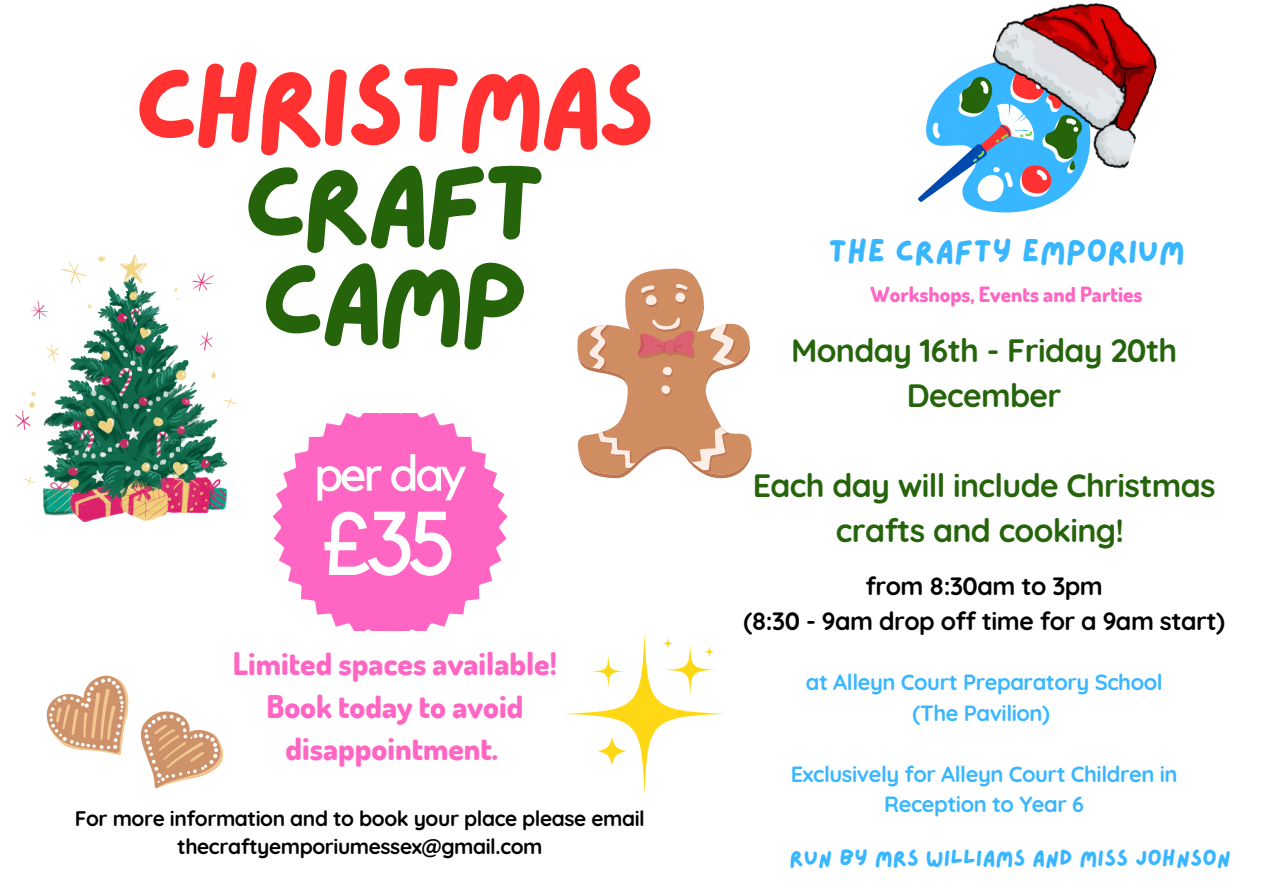
<style>
.page{position:relative;width:1263px;height:894px;background:#fff}
.page>*{position:absolute;margin:0;border:0;box-sizing:border-box;transform-origin:0 0}
.t1{font:111.3px/97.6px "Lazydog";letter-spacing:-.06em;color:#ff3131;text-align:center}
.t2{font:89.1px "Kollektif";color:#fff}
.t3{font:50.1px "Kollektif";letter-spacing:-.06em;color:#fff}
.t4{font:32.7px "Lazydog";color:#38b6ff}
.t5{font:700 32.1px/45px "Quicksand";letter-spacing:-.02em;color:#25640a;text-align:center}
.t6{font:800 31.2px/42.9px "Dosis";color:#ff66c4;text-align:center}
.t7{font:700 24.9px/34.8px "Quicksand";letter-spacing:-.02em;color:#000;text-align:center}
.t8{font:22.5px "Lazydog";color:#38b6ff}
.t9{font:700 21.9px/30.3px "Quicksand";letter-spacing:-.02em;color:#38b6ff;text-align:center}
.t10{font:700 21px/28.2px "Quicksand";letter-spacing:-.02em;color:#000;text-align:center}
.t11{font:800 21px "Dosis";color:#ff66c4}
.s1{color:#25640a}
</style>
<div class="page">
<svg style="left:273px;top:413px;width:235px;height:217px;fill:#ff66c4"></svg>
<svg style="left:918px;top:70px;width:166px;height:143px"></svg>
<img style="left:16px;top:254px;width:220px;height:267px">
<svg style="left:577px;top:268px;width:175px;height:210px"></svg>
<img style="left:972px;top:3px;width:185px;height:168px">
<svg style="left:140px;top:711px;width:84px;height:77px"></svg>
<svg style="left:46px;top:675px;width:83px;height:80px"></svg>
<svg style="left:564px;top:633px;width:161px;height:161px"></svg>
<svg style="left:590px;top:653px;width:36px;height:36px"></svg>
<svg style="left:664px;top:643px;width:52px;height:53px"></svg>
<svg style="left:702px;top:644px;width:14px;height:14px"></svg>
<svg style="left:661px;top:636px;width:14px;height:14px"></svg>
<h5 class="t1" style="left:134px;top:61px;width:524px">CHRISTMAS<br><span class="s1">CRAFT<br>CAMP</span></h5>
<p class="t3" style="left:315px;top:450px;width:154px">per day</p>
<h1 class="t2" style="left:323px;top:502px;width:135px">£35</h1>
<p class="t6" style="left:233px;top:640px;width:325px">Limited spaces available!<br>Book today to avoid disappointment.</p>
<h3 class="t10" style="left:75px;top:803px;width:572px">For more information and to book your place please email thecraftyemporiumessex@gmail.com</h3>
<h2 class="t4" style="left:828px;top:235px;width:358px">THE CRAFTY EMPORIUM</h2>
<h6 class="t11" style="left:870px;top:280px;width:273px">Workshops, Events and Parties</h6>
<p class="t5" style="left:791px;top:327px;width:388px">Monday 16th - Friday 20th<br>December</p>
<p class="t5" style="left:753px;top:462px;width:464px">Each day will include Christmas crafts and cooking!</p>
<p class="t7" style="left:743px;top:568px;width:483px">from 8:30am to 3pm<br>(8:30 - 9am drop off time for a 9am start)</p>
<h4 class="t9" style="left:806px;top:667px;width:358px">at Alleyn Court Preparatory School</h4>
<h4 class="t9" style="left:913px;top:697px;width:139px">(The Pavilion)</h4>
<p class="t9" style="left:791px;top:758px;width:388px">Exclusively for Alleyn Court Children in<br>Reception to Year 6</p>
<p class="t8" style="left:790px;top:846px;width:443px">RUN BY MRS WILLIAMS AND MISS JOHNSON</p>
</div>
